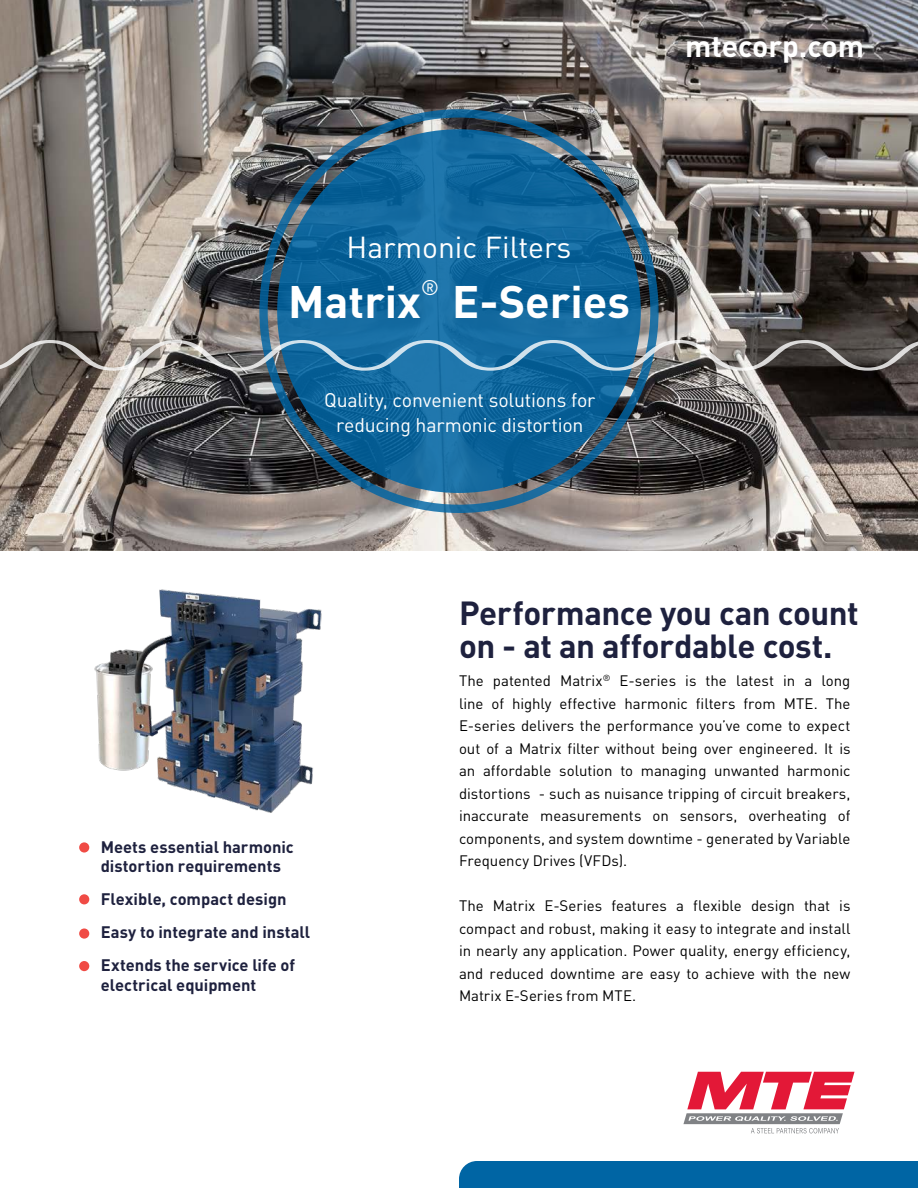
<style>
.page{position:relative;width:918px;height:1188px;background:#fff}
.page>*{position:absolute;margin:0;border:0;box-sizing:border-box;transform-origin:0 0}
.t1{font:700 45px "DINOT";color:#fff}
.t2{font:700 33px/33.2px "DINOT";letter-spacing:-.015em;color:#1e213e}
.t3{font:30px "DINOT";color:#fff}
.t4{font:700 30px "DINOT";color:#fff}
.t5{font:21px "DINOT";color:#fff}
.t6{font:19.5px/25.5px "DINOT";letter-spacing:-.01em;color:#fff;text-align:center}
.t7{font:700 16.5px/33px "DINOT";color:#1e213e}
.t8{font:15px/22.5px "DINOT";color:#000;text-align:justify}
</style>
<div class="page">
<img style="left:0;top:0;width:918px;height:551px">
<div style="left:79px;top:894px;width:10px;height:10px;background:#f04b45;border-radius:50%"></div>
<div style="left:79px;top:928px;width:10px;height:11px;background:#f04b45;border-radius:50%"></div>
<div style="left:79px;top:961px;width:10px;height:10px;background:#f04b45;border-radius:50%"></div>
<div style="left:459px;top:1161px;width:459px;height:27px;background:#0065a4"></div>
<img style="left:0;top:538px;width:492px;height:315px">
<svg style="left:277px;top:129px;width:364px;height:364px;fill:#10679d"></svg>
<svg style="left:0;top:340px;width:918px;height:31px"></svg>
<svg style="left:683px;top:1072px;width:172px;height:61px"></svg>
<h3 class="t4" style="left:685px;top:26px;width:180px">mtecorp.com</h3>
<h3 class="t3" style="left:347px;top:228px;width:226px">Harmonic Filters</h3>
<h1 class="t1" style="left:288px;top:272px;width:134px">Matrix</h1>
<h3 class="t5" style="left:421px;top:274px;width:20px">®</h3>
<h1 class="t1" style="left:452px;top:272px;width:179px">E-Series</h1>
<h3 class="t6" style="left:324px;top:387px;width:273px">Quality, convenient solutions for reducing harmonic distortion</h3>
<p class="t7" style="left:101px;top:837px;width:195px;line-height:19.5px">Meets essential harmonic distortion requirements</p>
<p class="t7" style="left:101px;top:882px;width:211px">Flexible, compact design<br>Easy to integrate and install<br>Extends the service life of</p>
<p class="t7" style="left:101px;top:968px;width:157px">electrical equipment</p>
<h2 class="t2" style="left:459px;top:596px;width:401px">Performance you can count on - at an affordable cost.</h2>
<p class="t8" style="left:459px;top:670px;width:393px">The patented Matrix<sup>®</sup> E-series is the latest in a long line of highly effective harmonic filters from MTE. The E-series delivers the performance you’ve come to expect out of a Matrix filter without being over engineered. It is an affordable solution to managing unwanted harmonic distortions - such as nuisance tripping of circuit breakers, inaccurate measurements on sensors, overheating of components, and system downtime - generated by Variable Frequency Drives (VFDs).</p>
<p class="t8" style="left:459px;top:895px;width:393px">The Matrix E-Series features a flexible design that is compact and robust, making it easy to integrate and install in nearly any application. Power quality, energy efficiency, and reduced downtime are easy to achieve with the new Matrix E-Series from MTE.</p>
</div>
